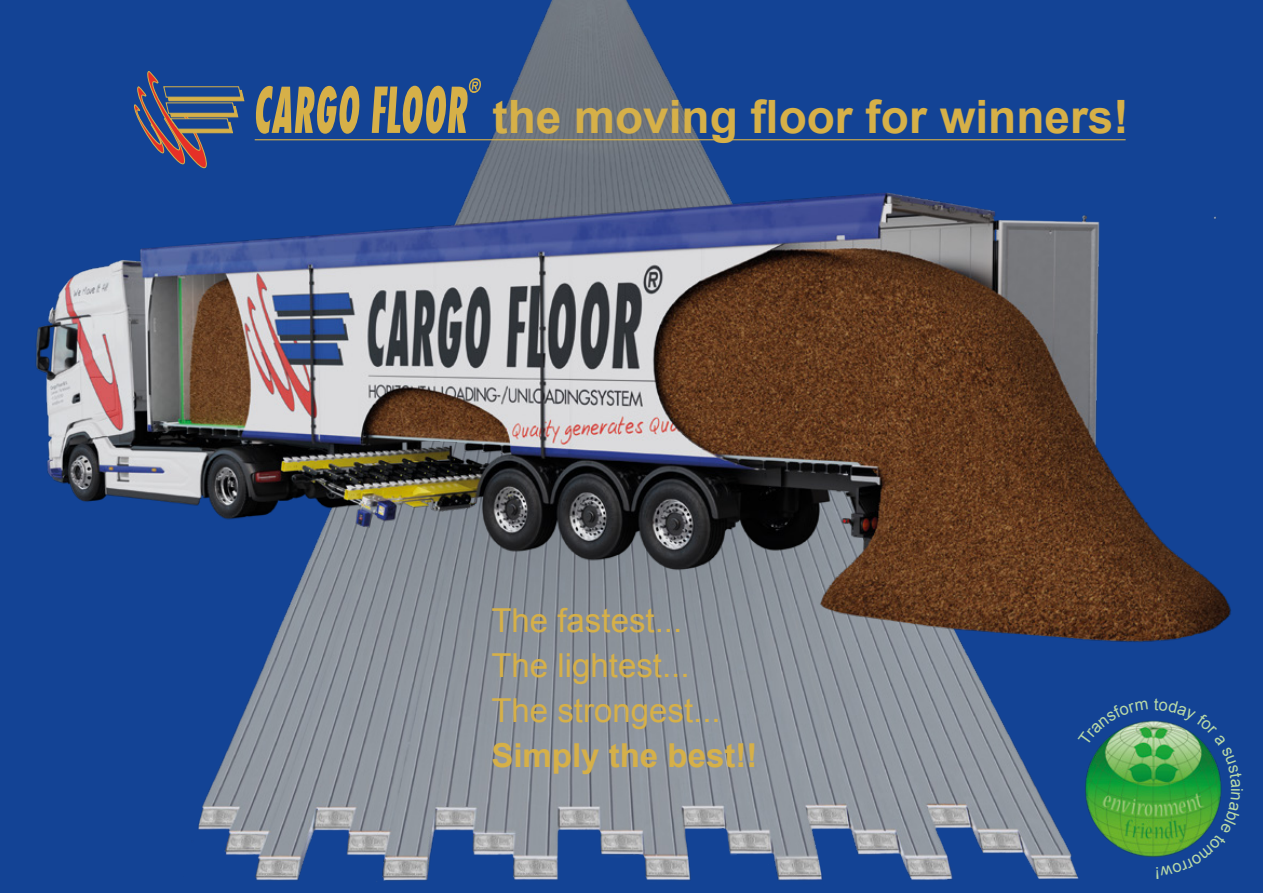
<style>
.page{position:relative;width:1263px;height:893px;background:#134395}
.page>*{position:absolute;margin:0;border:0;box-sizing:border-box;transform-origin:0 0}
.t1{font:700 46.05px "Arial";color:#d6b048}
.t2{font:33px/45px "Arial";color:#d6b048}
.t3{font:700 33px "Arial";color:#d6b048}
.t4{font:16.5px "Arial";color:#b9d9a7}
</style>
<div class="page">
<img style="left:198px;top:0;width:905px;height:881px">
<img style="left:35px;top:17px;width:1196px;height:807px">
<svg style="left:255px;top:86px;width:105px;height:48px"></svg>
<svg style="left:372px;top:78px;width:109px;height:56px"></svg>
<svg style="left:134px;top:69px;width:110px;height:101px"></svg>
<svg style="left:1078px;top:701px;width:70px;height:45px"></svg>
<svg style="left:1154px;top:698px;width:77px;height:159px"></svg>
<h1 class="t1" style="left:492px;top:86px;width:638px">the moving floor for winners!</h1>
<p class="t2" style="left:491px;top:598px;width:231px">The fastest...<br>The lightest...<br>The strongest...</p>
<p class="t3" style="left:491px;top:734px;width:267px">Simply the best!!</p>
<p class="t4" style="left:1248px;top:788px;width:5px;rotate:90deg">i</p>
</div>
